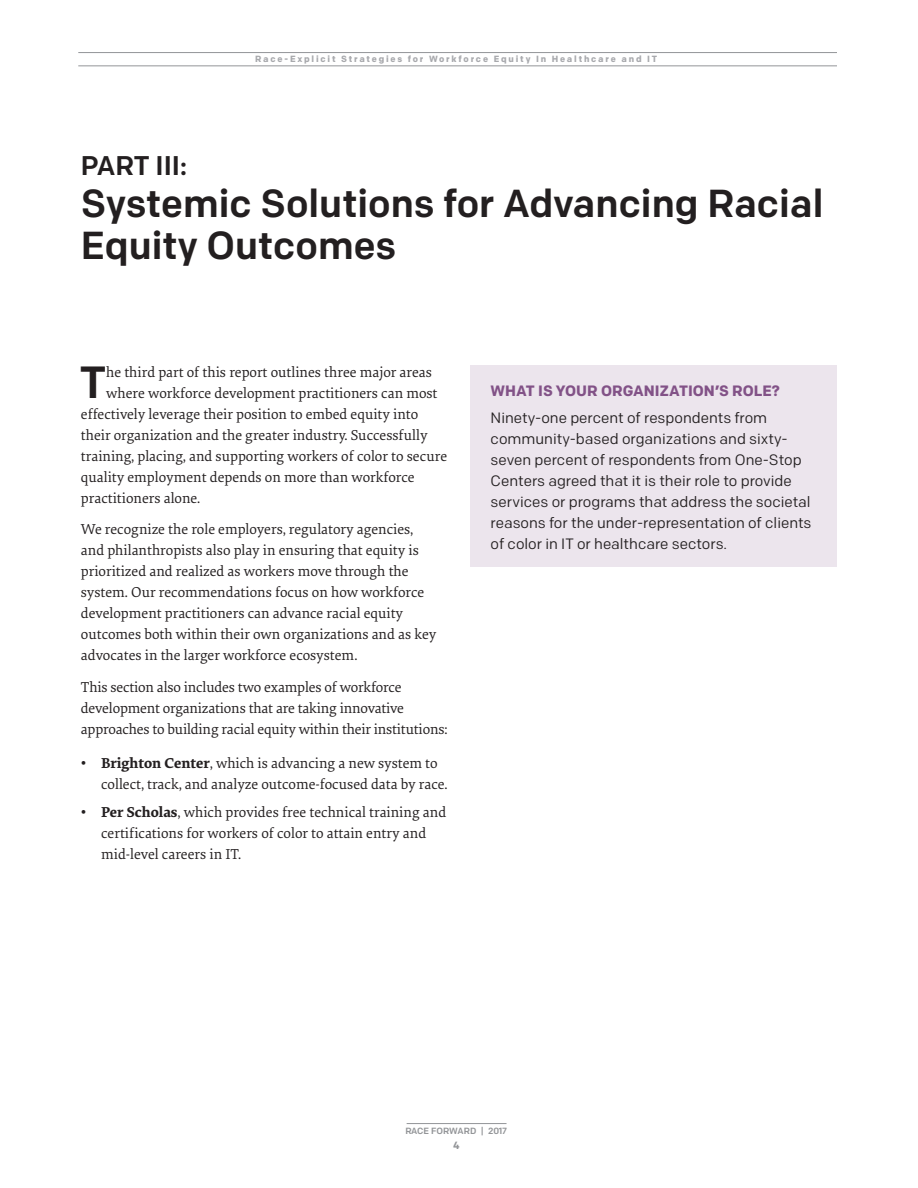
<style>
.page{position:relative;width:918px;height:1188px;background:#fff}
.page>*{position:absolute;margin:0;border:0;box-sizing:border-box;transform-origin:0 0}
.elena_body{font:500 45px "Colfax";color:#231f20}
.heading_1{font:500 39px/42px "Colfax";color:#231f20}
.heading_1-2{font:500 27px "Colfax";color:#231f20}
.elena_body-2{font:15px/21px "Elena";color:#231f20}
.colfax_body{font:15px/21px "Colfax";color:#231f20}
.t1{font:700 15px "Colfax";color:#825287}
.t2{font:700 10.5px "Colfax";color:#939598}
.t3{font:700 9px "Colfax";letter-spacing:.2em;color:#a8a9ad}
.t4{font:500 9px "Colfax";letter-spacing:-.015em;color:#939598}
.s1{font-weight:700}
</style>
<div class="page">
<hr style="left:78px;top:66px;width:759px;height:1px;background:#939598">
<hr style="left:78px;top:52px;width:759px;height:1px;background:#939598">
<hr style="left:407px;top:1123px;width:100px;height:1px;background:#939598">
<div style="left:470px;top:365px;width:367px;height:202px;background:#ece5ed"></div>
<p class="t3" style="left:255px;top:54px;width:404px">Race-Explicit Strategies for Workforce Equity In Healthcare and IT</p>
<p class="heading_1-2" style="left:81px;top:149px;width:108px">PART III:</p>
<p class="heading_1" style="left:81px;top:182px;width:744px">Systemic Solutions for Advancing Racial<br>Equity Outcomes</p>
<p class="elena_body" style="left:80px;top:354px;width:28px">T</p>
<p class="elena_body-2" style="left:106px;top:361px;width:327px">he third part of this report outlines three major areas</p>
<p class="elena_body-2" style="left:106px;top:382px;width:333px">where workforce development practitioners can most</p>
<p class="elena_body-2" style="left:81px;top:403px;width:339px">effectively leverage their position to embed equity into</p>
<p class="elena_body-2" style="left:81px;top:424px;width:348px">their organization and the greater industry. Successfully</p>
<p class="elena_body-2" style="left:81px;top:445px;width:368px">training, placing, and supporting workers of color to secure</p>
<p class="elena_body-2" style="left:81px;top:466px;width:335px">quality employment depends on more than workforce</p>
<p class="elena_body-2" style="left:81px;top:487px;width:121px">practitioners alone.</p>
<p class="elena_body-2" style="left:81px;top:518px;width:357px">We recognize the role employers, regulatory agencies, and philanthropists also play in ensuring that equity is prioritized and realized as workers move through the system. Our recommendations focus on how workforce development practitioners can advance racial equity outcomes both within their own organizations and as key advocates in the larger workforce ecosystem.</p>
<p class="elena_body-2" style="left:81px;top:676px;width:368px">This section also includes two examples of workforce development organizations that are taking innovative approaches to building racial equity within their institutions:</p>
<p class="elena_body-2" style="left:101px;top:752px;width:348px;text-indent:-20px">• <span class="s1">Brighton Center</span>, which is advancing a new system to collect, track, and analyze outcome-focused data by race.</p>
<p class="elena_body-2" style="left:101px;top:801px;width:347px;text-indent:-20px">• <span class="s1">Per Scholas</span>, which provides free technical training and certifications for workers of color to attain entry and mid-level careers in IT.</p>
<p class="t1" style="left:491px;top:381px;width:291px">WHAT IS YOUR ORGANIZATION’S ROLE?</p>
<p class="colfax_body" style="left:491px;top:407px;width:322px">Ninety-one percent of respondents from community-based organizations and sixty&shy;seven percent of respondents from One-Stop Centers agreed that it is their role to provide services or programs that address the societal reasons for the under-representation of clients of color in IT or healthcare sectors.</p>
<p class="t4" style="left:405px;top:1125px;width:103px">RACE FORWARD | 2017</p>
<p class="t2" style="left:453px;top:1138px;width:8px">4</p>
</div>
